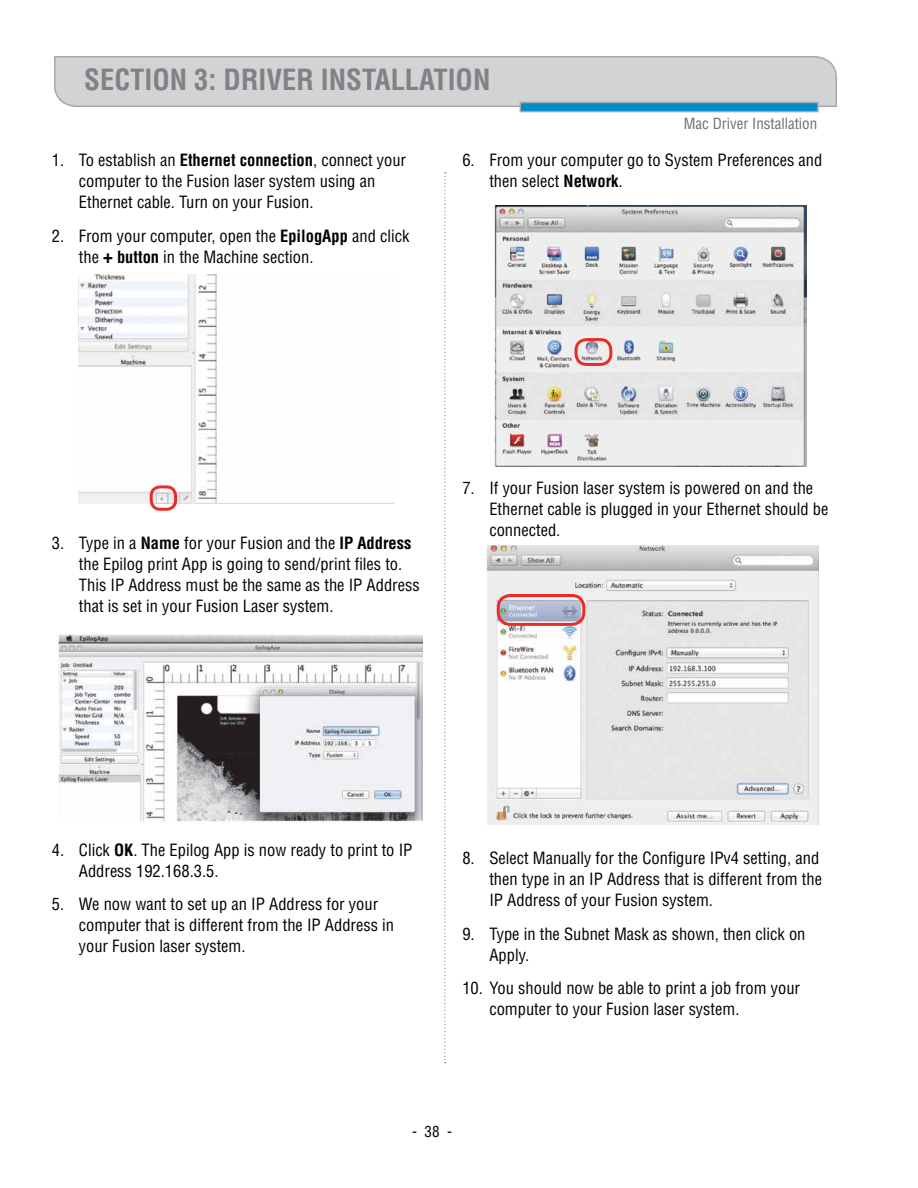
<style>
.page{position:relative;width:918px;height:1188px;background:#fff}
.page>*{position:absolute;margin:0;border:0;box-sizing:border-box;transform-origin:0 0}
.t1{font:700 condensed 28.5px "Helvetica";color:#808285}
.t2{font:condensed 16.5px/21px "Helvetica";color:#000}
.t3{font:condensed 15px "Helvetica";color:#6d6e71}
.t4{font:condensed 15px "Helvetica";color:#000}
.s1{font-weight:700}
.s2{font-weight:700;font-size:19.5px}
</style>
<div class="page">
<svg style="left:54px;top:56px;width:783px;height:57px;background:#c7cfd4"></svg>
<svg style="left:444px;top:172px;width:2px;height:891px"></svg>
<img style="left:79px;top:275px;width:315px;height:229px">
<div style="left:150px;top:485px;width:27px;height:26px;border:3px solid #ee2a24;border-radius:9px"></div>
<img style="left:59px;top:635px;width:364px;height:187px">
<img style="left:493px;top:206px;width:314px;height:261px">
<div style="left:575px;top:338px;width:37px;height:28px;border:3px solid #ee2a24;border-radius:11px"></div>
<img style="left:485px;top:545px;width:334px;height:280px">
<div style="left:497px;top:594px;width:88px;height:32px;border:3px solid #ee2a24;border-radius:12px"></div>
<h1 class="t1" style="left:84px;top:61px;width:31px">Section</h1>
<h1 class="t1" style="left:194px;top:61px;width:62px">3: Driver</h1>
<h1 class="t1" style="left:321px;top:61px;width:24px">Installation</h1>
<p class="t3" style="left:684px;top:114px;width:135px">Mac Driver Installation</p>
<p class="t2" style="left:79px;top:150px;width:329px;text-indent:-27px">1. To establish an <span class="s1">Ethernet connection</span>, connect your computer to the Fusion laser system using an<br>Ethernet cable. Turn on your Fusion.</p>
<p class="t2" style="left:79px;top:225px;width:332px;text-indent:-27px">2. From your computer, open the <span class="s1">EpilogApp</span> and click the <span class="s2">+</span> <span class="s1">button</span> in the Machine section.</p>
<p class="t2" style="left:489px;top:150px;width:335px;text-indent:-27px">6. From your computer go to System Preferences and then select <span class="s1">Network</span>.</p>
<p class="t2" style="left:79px;top:532px;width:342px;text-indent:-27px">3. Type in a <span class="s1">Name</span> for your Fusion and the <span class="s1">IP Address </span>the Epilog print App is going to send/print files to.<br>This IP Address must be the same as the IP Address that is set in your Fusion Laser system.</p>
<p class="t2" style="left:489px;top:477px;width:341px;text-indent:-27px">7. If your Fusion laser system is powered on and the<br>Ethernet cable is plugged in your Ethernet should be connected.</p>
<p class="t2" style="left:79px;top:839px;width:335px;text-indent:-27px">4. Click <span class="s1">OK</span>. The Epilog App is now ready to print to IP<br>Address 192.168.3.5.</p>
<p class="t2" style="left:79px;top:894px;width:317px;text-indent:-27px">5. We now want to set up an IP Address for your computer that is different from the IP Address in your Fusion laser system.</p>
<p class="t2" style="left:489px;top:847px;width:334px;text-indent:-27px">8. Select Manually for the Configure IPv4 setting, and then type in an IP Address that is different from the<br>IP Address of your Fusion system.</p>
<p class="t2" style="left:489px;top:923px;width:318px;text-indent:-27px">9. Type in the Subnet Mask as shown, then click on<br>Apply.</p>
<p class="t2" style="left:489px;top:978px;width:312px;text-indent:-27px">10. You should now be able to print a job from your computer to your Fusion laser system.</p>
<p class="t4" style="left:412px;top:1122px;width:41px">- 38 -</p>
</div>
